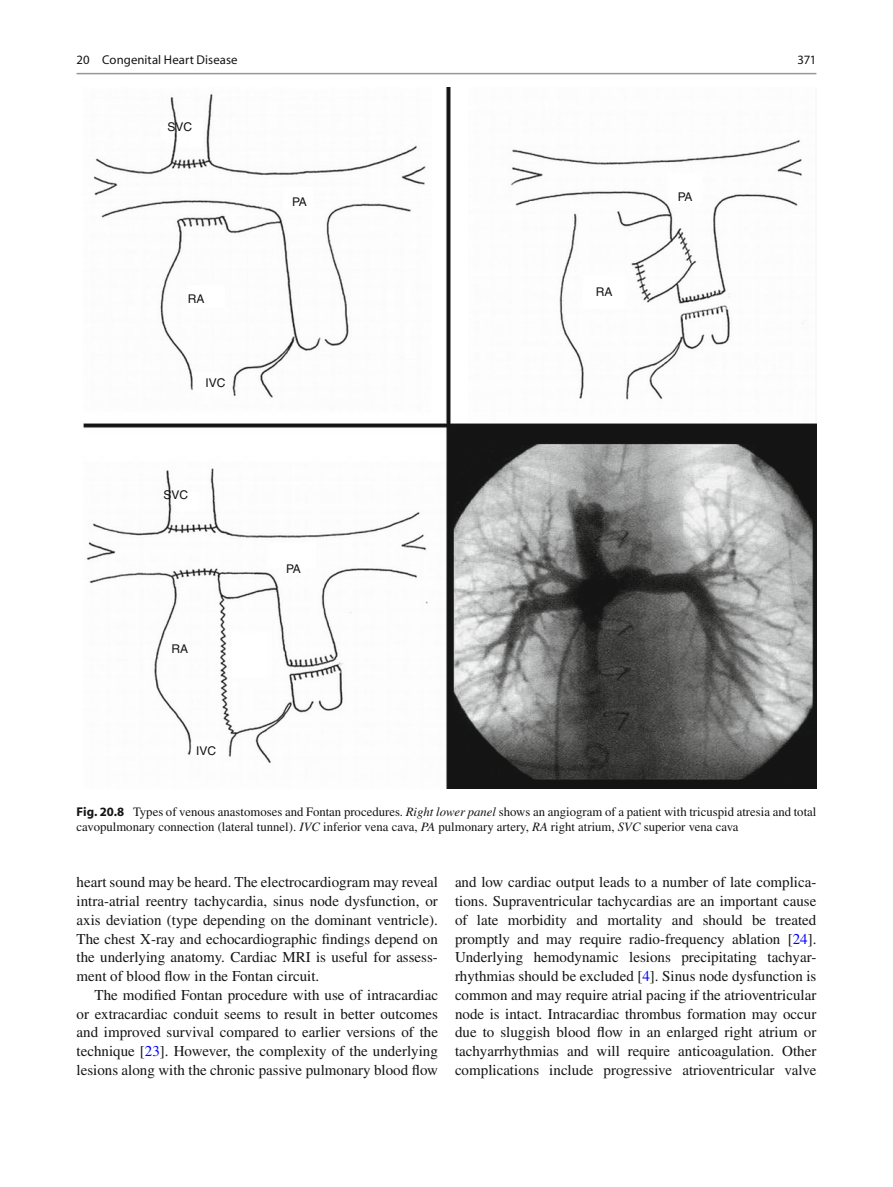
<style>
.page{position:relative;width:893px;height:1187px;background:#fff}
.page>*{position:absolute;margin:0;border:0;box-sizing:border-box;transform-origin:0 0}
.t1{font:15px/18.8px "Times";color:#131413;text-align:justify}
.t2{font:12.75px/15px "Times";color:#131413}
.t3{font:12.75px "Myriad";letter-spacing:.005em;color:#131413}
.t4{font:12px "Helvetica";color:#131413}
.s1{font-family:"Myriad";font-weight:700}
.s2{font-style:italic}
.s3{color:#00f}
</style>
<div class="page">
<hr style="left:77px;top:73px;width:739px;height:1px;background:#989898">
<img style="left:83px;top:88px;width:733px;height:700px">
<p class="t3" style="left:77px;top:55px;width:163px">20 Congenital Heart Disease</p>
<p class="t3" style="left:797px;top:55px;width:20px">371</p>
<p class="t4" style="left:168px;top:123px;width:26px">SVC</p>
<p class="t4" style="left:188px;top:294px;width:18px">RA</p>
<p class="t4" style="left:205px;top:378px;width:22px">IVC</p>
<p class="t4" style="left:163px;top:490px;width:26px">SVC</p>
<p class="t4" style="left:172px;top:644px;width:18px">RA</p>
<p class="t4" style="left:196px;top:746px;width:22px">IVC</p>
<p class="t4" style="left:292px;top:197px;width:16px">PA</p>
<p class="t4" style="left:286px;top:564px;width:16px">PA</p>
<p class="t4" style="left:596px;top:287px;width:18px">RA</p>
<p class="t4" style="left:678px;top:192px;width:16px">PA</p>
<p class="t2" style="left:77px;top:805px;width:741px"><span class="s1">Fig. 20.8</span> Types of venous anastomoses and Fontan procedures. <span class="s2">Right lower panel</span> shows an angiogram of a patient with tricuspid atresia and total cavopulmonary connection (lateral tunnel). <span class="s2">IVC</span> inferior vena cava, <span class="s2">PA</span> pulmonary artery, <span class="s2">RA</span> right atrium, <span class="s2">SVC</span> superior vena cava</p>
<p class="t1" style="left:77px;top:874px;width:363px">heart sound may be heard. The electrocardiogram may reveal intra-atrial reentry tachycardia, sinus node dysfunction, or axis deviation (type depending on the dominant ventricle).<br>The chest X-ray and echocardiographic fi ndings depend on the underlying anatomy. Cardiac MRI is useful for assess&shy;ment of blood fl ow in the Fontan circuit.</p>
<p class="t1" style="left:77px;top:986px;width:363px;text-indent:18px">The modi fi ed Fontan procedure with use of intracardiac or extracardiac conduit seems to result in better outcomes and improved survival compared to earlier versions of the technique [ <span class="s3">23</span> ] . However, the complexity of the underlying lesions along with the chronic passive pulmonary blood fl ow</p>
<p class="t1" style="left:455px;top:874px;width:363px">and low cardiac output leads to a number of late complica&shy;tions. Supraventricular tachycardias are an important cause of late morbidity and mortality and should be treated promptly and may require radio-frequency ablation [ <span class="s3">24</span> ] .<br>Underlying hemodynamic lesions precipitating tachyar&shy;rhythmias should be excluded [ <span class="s3">4</span> ] . Sinus node dysfunction is common and may require atrial pacing if the atrioventricular node is intact. Intracardiac thrombus formation may occur due to sluggish blood fl ow in an enlarged right atrium or tachyarrhythmias and will require anticoagulation. Other complications include progressive atrioventricular valve</p>
</div>
